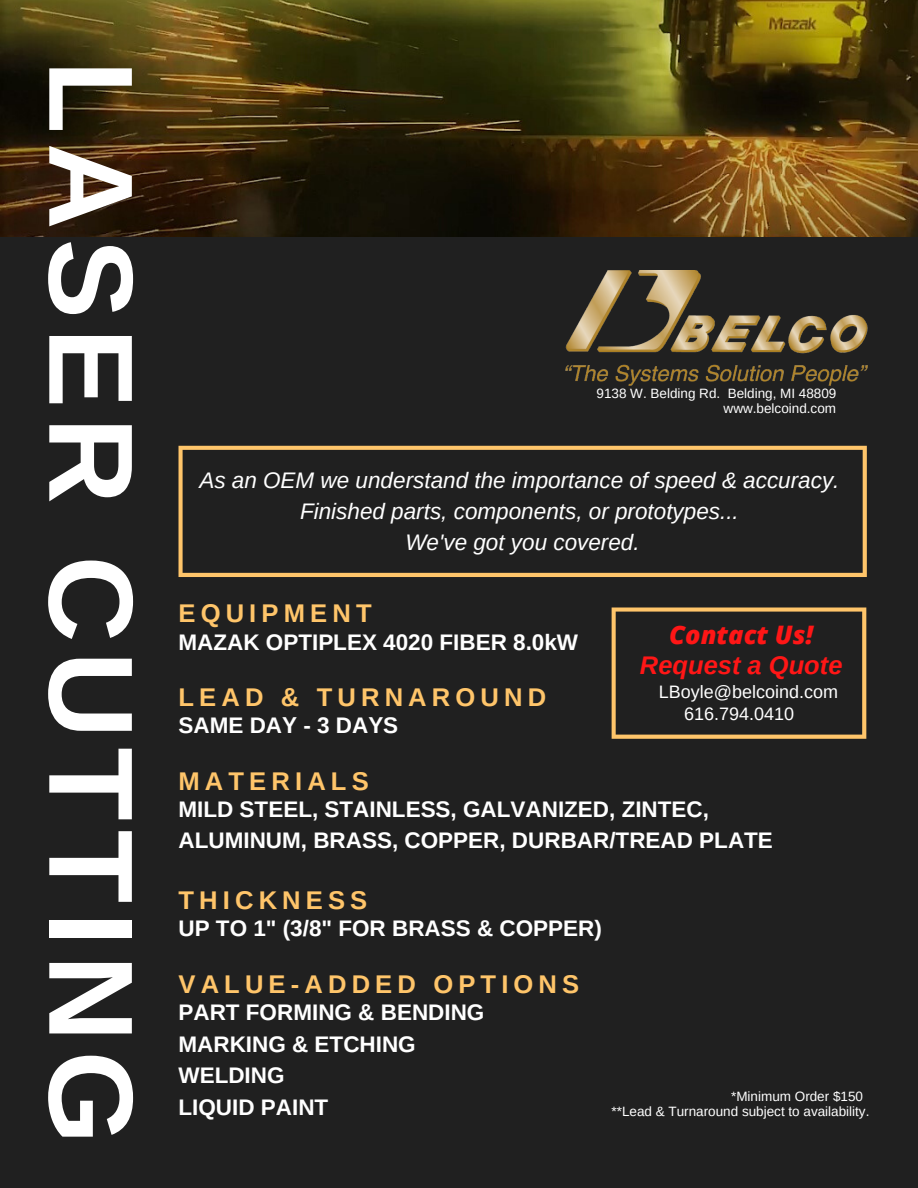
<style>
.page{position:relative;width:918px;height:1188px;background:#202020}
.page>*{position:absolute;margin:0;border:0;box-sizing:border-box;transform-origin:0 0}
.t1{font:700 120px "Arimo";letter-spacing:.08em;color:#fff}
.t2{font:700 25.65px "Arimo";letter-spacing:.2em;color:#ffc56a}
.t3{font:italic 700 25.5px "Arimo";color:#ff1616}
.t4{font:italic 800 25.5px "Open Sans";color:#ff1616}
.t5{font:700 22.5px/31.5px "Arimo";color:#fff}
.t6{font:italic 22.5px/31px "Arimo";color:#fff;text-align:center}
.t7{font:18px "Arimo";color:#fff}
.t8{font:13.5px/15.6px "Arimo";color:#fff;text-align:right}
</style>
<div class="page">
<img style="left:0;top:0;width:918px;height:237px">
<img style="left:566px;top:270px;width:301px;height:115px">
<svg style="left:179px;top:446px;width:688px;height:131px"></svg>
<svg style="left:612px;top:608px;width:254px;height:131px"></svg>
<h1 class="t1" style="left:158px;top:60px;width:1085px;rotate:90deg">LASER CUTTING</h1>
<p class="t8" style="left:597px;top:385px;width:241px">9138 W. Belding Rd. Belding, MI 48809 www.belcoind.com</p>
<p class="t6" style="left:199px;top:464px;width:642px">As an OEM we understand the importance of speed &amp; accuracy.<br>Finished parts, components, or prototypes...<br>We've got you covered.</p>
<p class="t2" style="left:178px;top:598px;width:195px">EQUIPMENT</p>
<p class="t5" style="left:178px;top:627px;width:401px">MAZAK OPTIPLEX 4020 FIBER 8.0kW</p>
<p class="t2" style="left:178px;top:682px;width:369px">LEAD &amp; TURNAROUND</p>
<p class="t5" style="left:178px;top:709px;width:221px">SAME DAY - 3 DAYS</p>
<p class="t4" style="left:669px;top:617px;width:146px">Contact Us!</p>
<p class="t3" style="left:640px;top:651px;width:204px">Request a Quote</p>
<p class="t7" style="left:659px;top:682px;width:181px">LBoyle@belcoind.com</p>
<p class="t7" style="left:684px;top:704px;width:112px">616.794.0410</p>
<p class="t2" style="left:178px;top:766px;width:192px">MATERIALS</p>
<p class="t5" style="left:178px;top:793px;width:596px">MILD STEEL, STAINLESS, GALVANIZED, ZINTEC,<br>ALUMINUM, BRASS, COPPER, DURBAR/TREAD PLATE</p>
<p class="t2" style="left:178px;top:886px;width:190px">THICKNESS</p>
<p class="t5" style="left:178px;top:913px;width:425px">UP TO 1" (3/8" FOR BRASS &amp; COPPER)</p>
<p class="t2" style="left:178px;top:970px;width:402px">VALUE-ADDED OPTIONS</p>
<p class="t5" style="left:178px;top:997px;width:307px">PART FORMING &amp; BENDING<br>MARKING &amp; ETCHING<br>WELDING<br>LIQUID PAINT</p>
<p class="t8" style="left:612px;top:1088px;width:259px;text-align:left;text-indent:120px">*Minimum Order $150 **Lead &amp; Turnaround subject to availability.</p>
</div>
